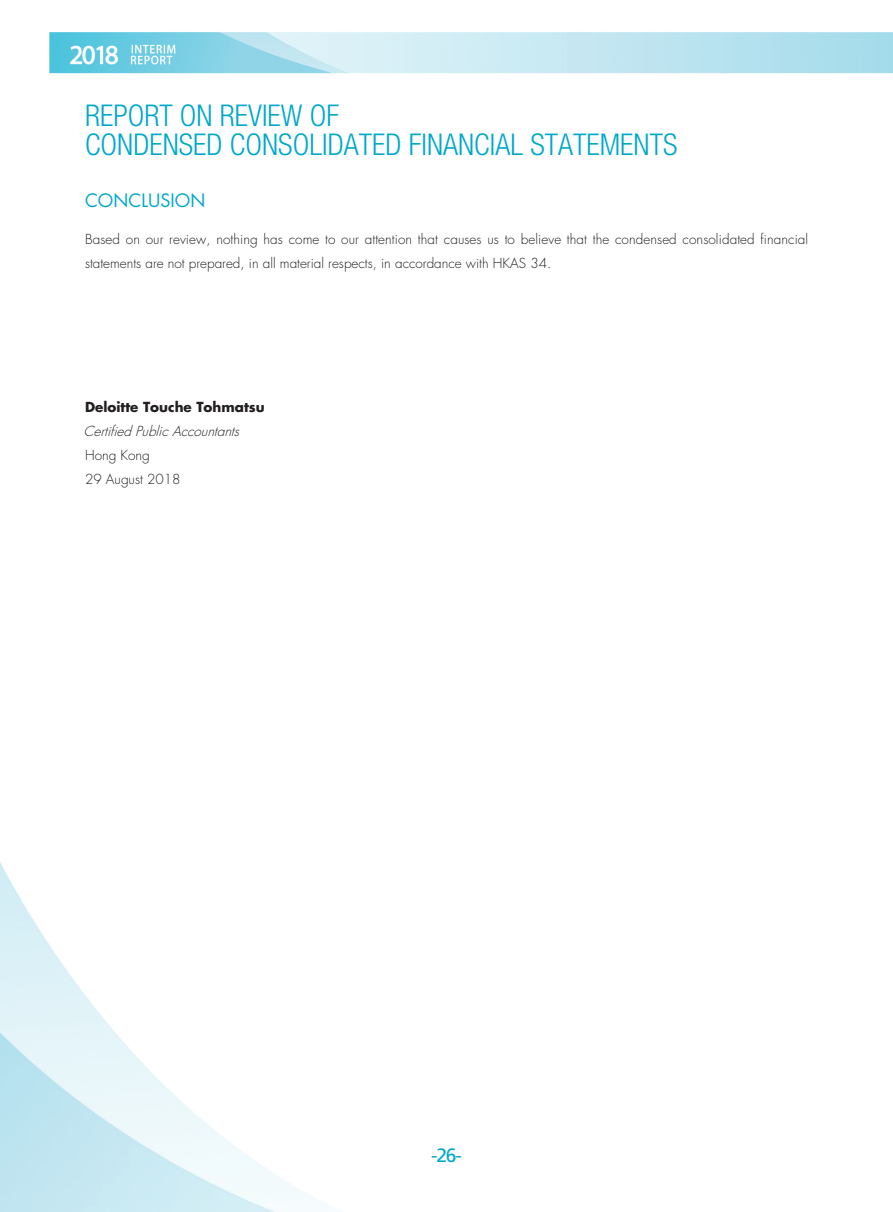
<style>
.page{position:relative;width:893px;height:1212px;background:#fff}
.page>*{position:absolute;margin:0;border:0;box-sizing:border-box;transform-origin:0 0}
.t1{font:300 condensed 30px/29.2px "Helvetica Neue LT Std";color:#00a8cc}
._1__內文{font:19.35px "Frutiger LT Std";color:#00a8cc}
._3__標題{font:18px "Futura Std";color:#00a8cc}
._1__內文-2{font:300 13.5px/24px "Futura Std";letter-spacing:.005em;color:#231f20}
._1__內文-3{font:italic 300 13.5px "Futura Std";color:#231f20}
._1__內文-4{font:700 13.5px "Futura Std";color:#231f20}
</style>
<div class="page">
<img style="left:0;top:32px;width:892px;height:1180px">
<h1 class="t1" style="left:85px;top:100px;width:594px">REPORT ON REVIEW OF<br>CONDENSED CONSOLIDATED FINANCIAL STATEMENTS</h1>
<p class="_3__標題" style="left:85px;top:189px;width:122px">CONCLUSION</p>
<p class="_1__內文-2" style="left:85px;top:228px;width:725px">Based on our review, nothing has come to our attention that causes us to believe that the condensed consolidated financial statements are not prepared, in all material respects, in accordance with HKAS 34.</p>
<p class="_1__內文-4" style="left:85px;top:398px;width:181px">Deloitte Touche Tohmatsu</p>
<p class="_1__內文-3" style="left:84px;top:423px;width:161px">Certified Public Accountants</p>
<p class="_1__內文-2" style="left:85px;top:444px;width:66px">Hong Kong</p>
<p class="_1__內文-2" style="left:85px;top:468px;width:97px">29 August 2018</p>
<p class="_1__內文" style="left:431px;top:1144px;width:32px">-26-</p>
</div>
